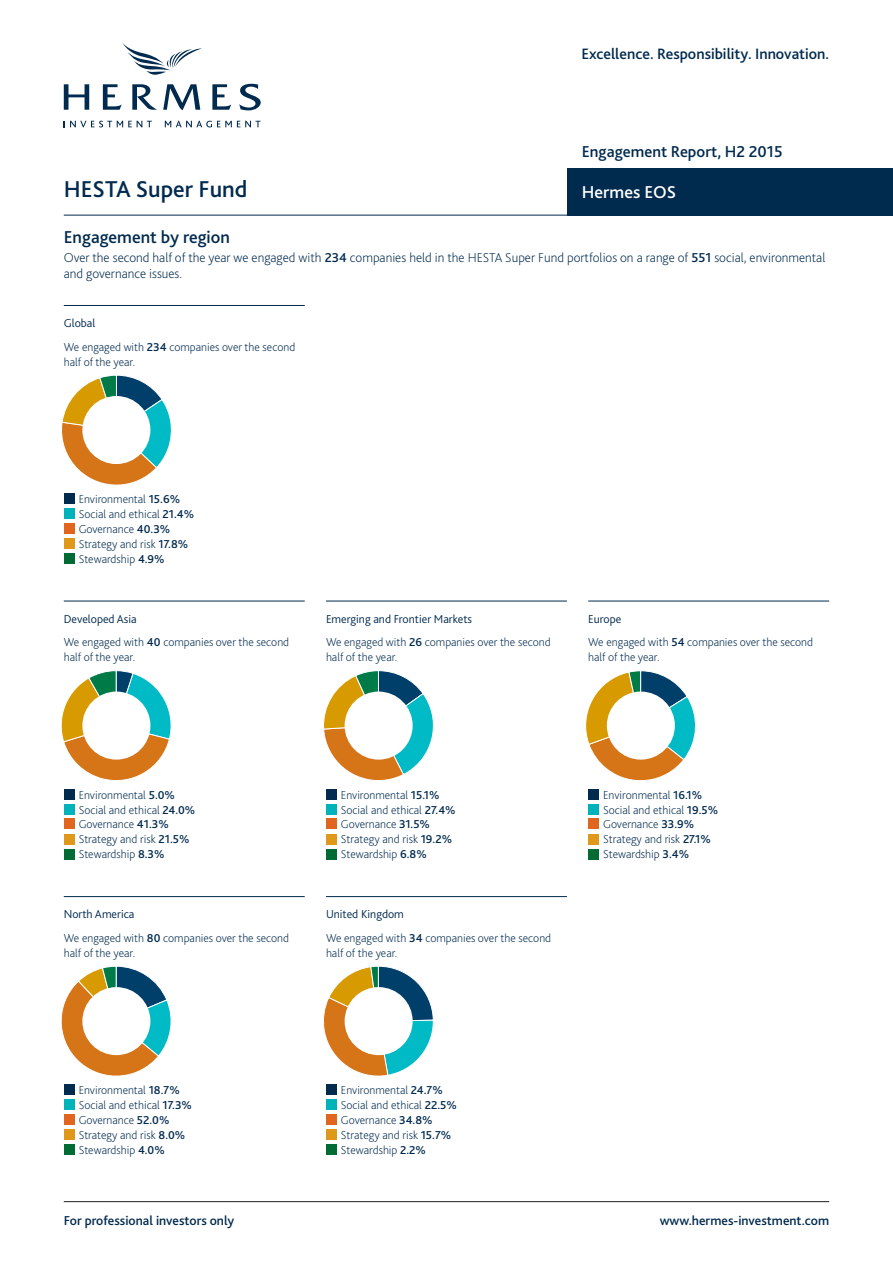
<style>
.page{position:relative;width:893px;height:1263px;background:#fff}
.page>*{position:absolute;margin:0;border:0;box-sizing:border-box;transform-origin:0 0}
.t1{font:500 24px "Bliss 2";color:#002a4e}
.t2{font:500 18px "Bliss 2";color:#002a4e}
.t3{font:500 18px "Bliss 2";color:#fff}
.t4{font:500 16.5px "Bliss 2";color:#002a4e}
.t5{font:500 15.75px "Bliss 2";color:#002a4e}
.t6{font:200 13.5px/16.5px "Bliss 2";color:#002a4e}
.t7{font:500 13.5px "Bliss 2";color:#002a4e}
.t8{font:200 12px/14.9px "Bliss 2";color:#002a4e}
.s1{font-weight:500}
.s2{font-weight:300}
</style>
<div class="page">
<svg style="left:64px;top:84px;width:25px;height:26px"></svg>
<svg style="left:103px;top:84px;width:19px;height:26px"></svg>
<svg style="left:212px;top:84px;width:19px;height:26px"></svg>
<svg style="left:132px;top:84px;width:25px;height:26px"></svg>
<svg style="left:163px;top:84px;width:37px;height:26px"></svg>
<svg style="left:239px;top:84px;width:22px;height:26px"></svg>
<svg style="left:64px;top:121px;width:88px;height:6px"></svg>
<svg style="left:165px;top:121px;width:96px;height:6px"></svg>
<svg style="left:122px;top:42px;width:80px;height:33px"></svg>
<hr style="left:64px;top:215px;width:829px;height:1px;background:#002a4e">
<div style="left:567px;top:168px;width:326px;height:47px;background:#002a4e"></div>
<hr style="left:64px;top:1201px;width:765px;height:1px;background:#231f20">
<hr style="left:64px;top:305px;width:241px;height:1px;background:#002a4e">
<hr style="left:588px;top:601px;width:241px;height:1px;background:#002a4e">
<hr style="left:64px;top:601px;width:241px;height:1px;background:#002a4e">
<hr style="left:64px;top:896px;width:241px;height:1px;background:#002a4e">
<hr style="left:326px;top:601px;width:241px;height:1px;background:#002a4e">
<hr style="left:326px;top:896px;width:241px;height:1px;background:#002a4e">
<div style="left:64px;top:493px;width:10px;height:11px;background:#002a4e"></div>
<div style="left:64px;top:508px;width:10px;height:11px;background:#00b3ba"></div>
<div style="left:64px;top:523px;width:10px;height:11px;background:#e0651f"></div>
<div style="left:64px;top:538px;width:10px;height:11px;background:#de981a"></div>
<div style="left:64px;top:553px;width:10px;height:11px;background:#006b35"></div>
<div style="left:64px;top:789px;width:10px;height:10px;background:#002a4e"></div>
<div style="left:64px;top:804px;width:10px;height:10px;background:#00b3ba"></div>
<div style="left:64px;top:819px;width:10px;height:10px;background:#e0651f"></div>
<div style="left:64px;top:834px;width:10px;height:10px;background:#de981a"></div>
<div style="left:64px;top:849px;width:10px;height:10px;background:#006b35"></div>
<div style="left:326px;top:789px;width:10px;height:10px;background:#002a4e"></div>
<div style="left:326px;top:804px;width:10px;height:10px;background:#00b3ba"></div>
<div style="left:326px;top:819px;width:10px;height:10px;background:#e0651f"></div>
<div style="left:326px;top:834px;width:10px;height:10px;background:#de981a"></div>
<div style="left:326px;top:849px;width:10px;height:10px;background:#006b35"></div>
<div style="left:588px;top:789px;width:11px;height:10px;background:#002a4e"></div>
<div style="left:588px;top:804px;width:11px;height:10px;background:#00b3ba"></div>
<div style="left:588px;top:819px;width:11px;height:10px;background:#e0651f"></div>
<div style="left:588px;top:834px;width:11px;height:10px;background:#de981a"></div>
<div style="left:588px;top:849px;width:11px;height:10px;background:#006b35"></div>
<div style="left:326px;top:1084px;width:10px;height:11px;background:#002a4e"></div>
<div style="left:326px;top:1099px;width:10px;height:11px;background:#00b3ba"></div>
<div style="left:326px;top:1114px;width:10px;height:11px;background:#e0651f"></div>
<div style="left:326px;top:1129px;width:10px;height:11px;background:#de981a"></div>
<div style="left:326px;top:1144px;width:10px;height:11px;background:#006b35"></div>
<div style="left:64px;top:1084px;width:10px;height:11px;background:#002a4e"></div>
<div style="left:64px;top:1099px;width:10px;height:11px;background:#00b3ba"></div>
<div style="left:64px;top:1114px;width:10px;height:11px;background:#e0651f"></div>
<div style="left:64px;top:1129px;width:10px;height:11px;background:#de981a"></div>
<div style="left:64px;top:1144px;width:10px;height:11px;background:#006b35"></div>
<svg style="left:61px;top:375px;width:111px;height:110px"></svg>
<svg style="left:585px;top:670px;width:111px;height:111px"></svg>
<svg style="left:61px;top:671px;width:110px;height:110px"></svg>
<svg style="left:61px;top:966px;width:110px;height:110px"></svg>
<svg style="left:323px;top:671px;width:111px;height:110px"></svg>
<svg style="left:323px;top:966px;width:111px;height:111px"></svg>
<div style="left:82px;top:396px;width:68px;height:68px;background:#fff;border-radius:50%"></div>
<div style="left:82px;top:691px;width:68px;height:69px;background:#fff;border-radius:50%"></div>
<div style="left:82px;top:987px;width:68px;height:68px;background:#fff;border-radius:50%"></div>
<div style="left:345px;top:691px;width:68px;height:69px;background:#fff;border-radius:50%"></div>
<div style="left:345px;top:987px;width:68px;height:68px;background:#fff;border-radius:50%"></div>
<div style="left:607px;top:691px;width:68px;height:69px;background:#fff;border-radius:50%"></div>
<h1 class="t1" style="left:64px;top:174px;width:185px">HESTA Super Fund</h1>
<h3 class="t5" style="left:581px;top:44px;width:249px">Excellence. Responsibility. Innovation.</h3>
<h3 class="t4" style="left:582px;top:142px;width:202px">Engagement Report, H2 2015</h3>
<h2 class="t3" style="left:582px;top:180px;width:96px">Hermes EOS</h2>
<h2 class="t2" style="left:64px;top:226px;width:168px">Engagement by region</h2>
<p class="t6" style="left:64px;top:249px;width:763px">Over the second half of the year we engaged with <span class="s1">234</span> companies held in the HESTA Super Fund portfolios on a range of <span class="s1">551</span> social, environmental and governance issues.</p>
<p class="t8" style="left:64px;top:311px;width:233px;line-height:23.5px"><span class="s2">Global<br></span>We engaged with <span class="s1">234</span> companies over the second</p>
<p class="t8" style="left:64px;top:354px;width:73px">half of the year.</p>
<p class="t8" style="left:79px;top:492px;width:117px">Environmental <span class="s1">15.6%<br></span>Social and ethical <span class="s1">21.4%<br></span>Governance <span class="s1">40.3%<br></span>Strategy and risk <span class="s1">17.8%<br></span>Stewardship <span class="s1">4.9%</span></p>
<p class="t8" style="left:64px;top:607px;width:227px;line-height:23.5px"><span class="s2">Developed Asia<br></span>We engaged with <span class="s1">40</span> companies over the second</p>
<p class="t8" style="left:64px;top:650px;width:73px">half of the year.</p>
<p class="t8" style="left:326px;top:607px;width:226px;line-height:23.5px"><span class="s2">Emerging and Frontier Markets<br></span>We engaged with <span class="s1">26</span> companies over the second</p>
<p class="t8" style="left:326px;top:650px;width:73px">half of the year.</p>
<p class="t8" style="left:588px;top:607px;width:226px;line-height:23.5px"><span class="s2">Europe<br></span>We engaged with <span class="s1">54</span> companies over the second</p>
<p class="t8" style="left:588px;top:650px;width:73px">half of the year.</p>
<p class="t8" style="left:79px;top:787px;width:118px">Environmental <span class="s1">5.0%<br></span>Social and ethical <span class="s1">24.0%<br></span>Governance <span class="s1">41.3%<br></span>Strategy and risk <span class="s1">21.5%<br></span>Stewardship <span class="s1">8.3%</span></p>
<p class="t8" style="left:341px;top:787px;width:116px">Environmental <span class="s1">15.1%<br></span>Social and ethical <span class="s1">27.4%<br></span>Governance <span class="s1">31.5%<br></span>Strategy and risk <span class="s1">19.2%<br></span>Stewardship <span class="s1">6.8%</span></p>
<p class="t8" style="left:603px;top:787px;width:117px">Environmental <span class="s1">16.1%<br></span>Social and ethical <span class="s1">19.5%<br></span>Governance <span class="s1">33.9%<br></span>Strategy and risk <span class="s1">27.1%<br></span>Stewardship <span class="s1">3.4%</span></p>
<p class="t8" style="left:64px;top:902px;width:227px;line-height:23.5px"><span class="s2">North America<br></span>We engaged with <span class="s1">80</span> companies over the second</p>
<p class="t8" style="left:64px;top:945px;width:73px">half of the year.</p>
<p class="t8" style="left:326px;top:902px;width:227px;line-height:23.5px"><span class="s2">United Kingdom<br></span>We engaged with <span class="s1">34</span> companies over the second</p>
<p class="t8" style="left:326px;top:945px;width:73px">half of the year.</p>
<p class="t8" style="left:79px;top:1083px;width:115px">Environmental <span class="s1">18.7%<br></span>Social and ethical <span class="s1">17.3%<br></span>Governance <span class="s1">52.0%<br></span>Strategy and risk <span class="s1">8.0%<br></span>Stewardship <span class="s1">4.0%</span></p>
<p class="t8" style="left:341px;top:1083px;width:117px">Environmental <span class="s1">24.7%<br></span>Social and ethical <span class="s1">22.5%<br></span>Governance <span class="s1">34.8%<br></span>Strategy and risk <span class="s1">15.7%<br></span>Stewardship <span class="s1">2.2%</span></p>
<p class="t7" style="left:64px;top:1212px;width:172px">For professional investors only</p>
<p class="t7" style="left:660px;top:1212px;width:171px">www.hermes-investment.com</p>
</div>
